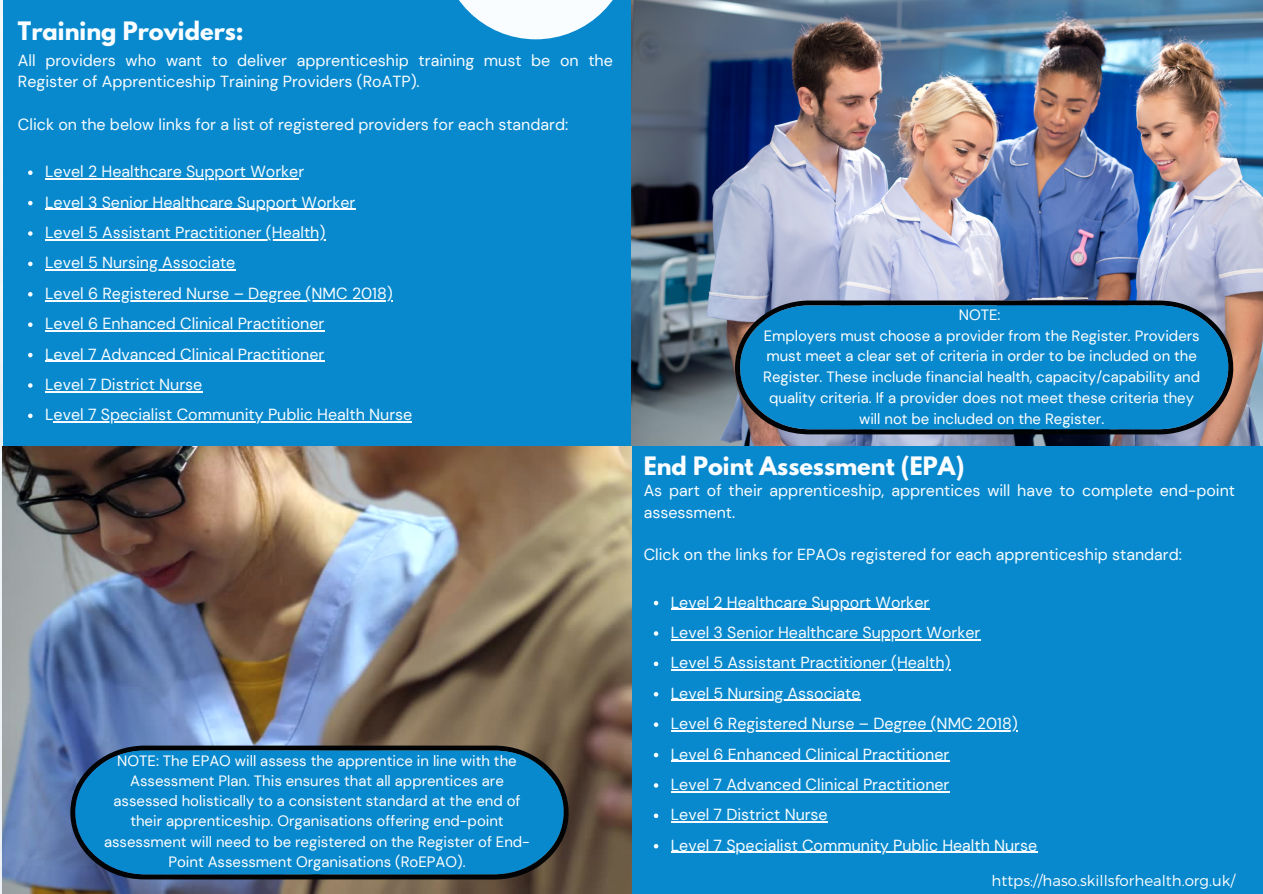
<style>
.page{position:relative;width:1263px;height:894px;background:#fff}
.page>*{position:absolute;margin:0;border:0;box-sizing:border-box;transform-origin:0 0}
.t1{font:700 22.5px "League Spartan";color:#f9fdff}
.t2{font:16.05px/30.3px "DM Sans";color:#f9fdff}
.t3{font:300 15px "Montserrat";color:#fff}
.t4{font:14.85px/20.9px "DM Sans";color:#fff;text-align:center}
</style>
<div class="page">
<img style="left:631px;top:0;width:632px;height:445px">
<div style="left:631px;top:446px;width:632px;height:447px;background:#0889ce"></div>
<div style="left:3px;top:0;width:627px;height:446px;background:#0889ce"></div>
<svg style="left:459px;top:0;width:172px;height:39px"></svg>
<img style="left:3px;top:446px;width:628px;height:447px">
<svg style="left:728px;top:300px;width:507px;height:134px"></svg>
<svg style="left:739px;top:305px;width:491px;height:124px;fill:#0889ce"></svg>
<svg style="left:654px;top:600px;width:4px;height:5px"></svg>
<hr style="left:671px;top:608px;width:258px;height:1px;background:#f9fdff">
<svg style="left:654px;top:631px;width:4px;height:4px"></svg>
<hr style="left:671px;top:639px;width:309px;height:1px;background:#f9fdff">
<svg style="left:654px;top:661px;width:4px;height:5px"></svg>
<hr style="left:671px;top:669px;width:279px;height:1px;background:#f9fdff">
<svg style="left:654px;top:692px;width:4px;height:4px"></svg>
<hr style="left:671px;top:699px;width:189px;height:1px;background:#f9fdff">
<svg style="left:654px;top:722px;width:4px;height:4px"></svg>
<hr style="left:671px;top:730px;width:347px;height:1px;background:#f9fdff">
<svg style="left:654px;top:752px;width:4px;height:5px"></svg>
<hr style="left:671px;top:760px;width:278px;height:1px;background:#f9fdff">
<svg style="left:654px;top:783px;width:4px;height:4px"></svg>
<hr style="left:671px;top:790px;width:278px;height:2px;background:#f9fdff">
<svg style="left:654px;top:813px;width:4px;height:4px"></svg>
<hr style="left:671px;top:821px;width:157px;height:1px;background:#f9fdff">
<svg style="left:654px;top:844px;width:4px;height:4px"></svg>
<hr style="left:671px;top:851px;width:366px;height:1px;background:#f9fdff">
<svg style="left:64px;top:745px;width:506px;height:134px"></svg>
<svg style="left:74px;top:750px;width:491px;height:124px;fill:#0889ce"></svg>
<svg style="left:28px;top:170px;width:5px;height:5px"></svg>
<hr style="left:45px;top:178px;width:253px;height:1px;background:#f9fdff">
<svg style="left:28px;top:201px;width:5px;height:4px"></svg>
<hr style="left:45px;top:209px;width:310px;height:1px;background:#f9fdff">
<svg style="left:28px;top:231px;width:5px;height:5px"></svg>
<hr style="left:45px;top:239px;width:280px;height:1px;background:#f9fdff">
<svg style="left:28px;top:261px;width:5px;height:5px"></svg>
<hr style="left:45px;top:269px;width:190px;height:1px;background:#f9fdff">
<svg style="left:28px;top:292px;width:5px;height:4px"></svg>
<hr style="left:45px;top:300px;width:348px;height:1px;background:#f9fdff">
<svg style="left:28px;top:322px;width:5px;height:5px"></svg>
<hr style="left:45px;top:330px;width:279px;height:1px;background:#f9fdff">
<svg style="left:28px;top:353px;width:5px;height:4px"></svg>
<hr style="left:45px;top:360px;width:279px;height:2px;background:#f9fdff">
<svg style="left:28px;top:383px;width:5px;height:4px"></svg>
<hr style="left:45px;top:391px;width:157px;height:1px;background:#f9fdff">
<svg style="left:28px;top:413px;width:5px;height:5px"></svg>
<hr style="left:54px;top:421px;width:358px;height:1px;background:#f9fdff">
<h1 class="t1" style="left:18px;top:20px;width:227px">Training Providers:</h1>
<p class="t2" style="left:18px;top:50px;width:596px;line-height:21.3px">All providers who want to deliver apprenticeship training must be on the<br>Register of Apprenticeship Training Providers (RoATP).</p>
<p class="t2" style="left:18px;top:109px;width:552px">Click on the below links for a list of registered providers for each standard:</p>
<p class="t2" style="left:45px;top:156px;width:369px">Level 2 Healthcare Support Worker<br>Level 3 Senior Healthcare Support Worker<br>Level 5 Assistant Practitioner (Health)<br>Level 5 Nursing Associate<br>Level 6 Registered Nurse – Degree (NMC 2018)<br>Level 6 Enhanced Clinical Practitioner<br>Level 7 Advanced Clinical Practitioner<br>Level 7 District Nurse<br>Level 7 Specialist Community Public Health Nurse</p>
<p class="t4" style="left:104px;top:750px;width:427px;line-height:20.2px">NOTE: The EPAO will assess the apprentice in line with the Assessment Plan. This ensures that all apprentices are assessed holistically to a consistent standard at the end of their apprenticeship. Organisations offering end-point assessment will need to be registered on the Register of End-Point Assessment Organisations (RoEPAO).</p>
<p class="t4" style="left:763px;top:304px;width:438px">NOTE:<br>Employers must choose a provider from the Register. Providers must meet a clear set of criteria in order to be included on the Register. These include financial health, capacity/capability and quality criteria. If a provider does not meet these criteria they will not be included on the Register.</p>
<h1 class="t1" style="left:644px;top:455px;width:322px">End Point Assessment (EPA)</h1>
<p class="t2" style="left:644px;top:480px;width:593px;line-height:21.3px">As part of their apprenticeship, apprentices will have to complete end-point assessment.</p>
<p class="t2" style="left:644px;top:539px;width:540px">Click on the links for EPAOs registered for each apprenticeship standard:</p>
<p class="t2" style="left:671px;top:586px;width:368px">Level 2 Healthcare Support Worker<br>Level 3 Senior Healthcare Support Worker<br>Level 5 Assistant Practitioner (Health)<br>Level 5 Nursing Associate<br>Level 6 Registered Nurse – Degree (NMC 2018)<br>Level 6 Enhanced Clinical Practitioner<br>Level 7 Advanced Clinical Practitioner<br>Level 7 District Nurse<br>Level 7 Specialist Community Public Health Nurse</p>
<p class="t3" style="left:992px;top:870px;width:245px">https://haso.skillsforhealth.org.uk/</p>
</div>
